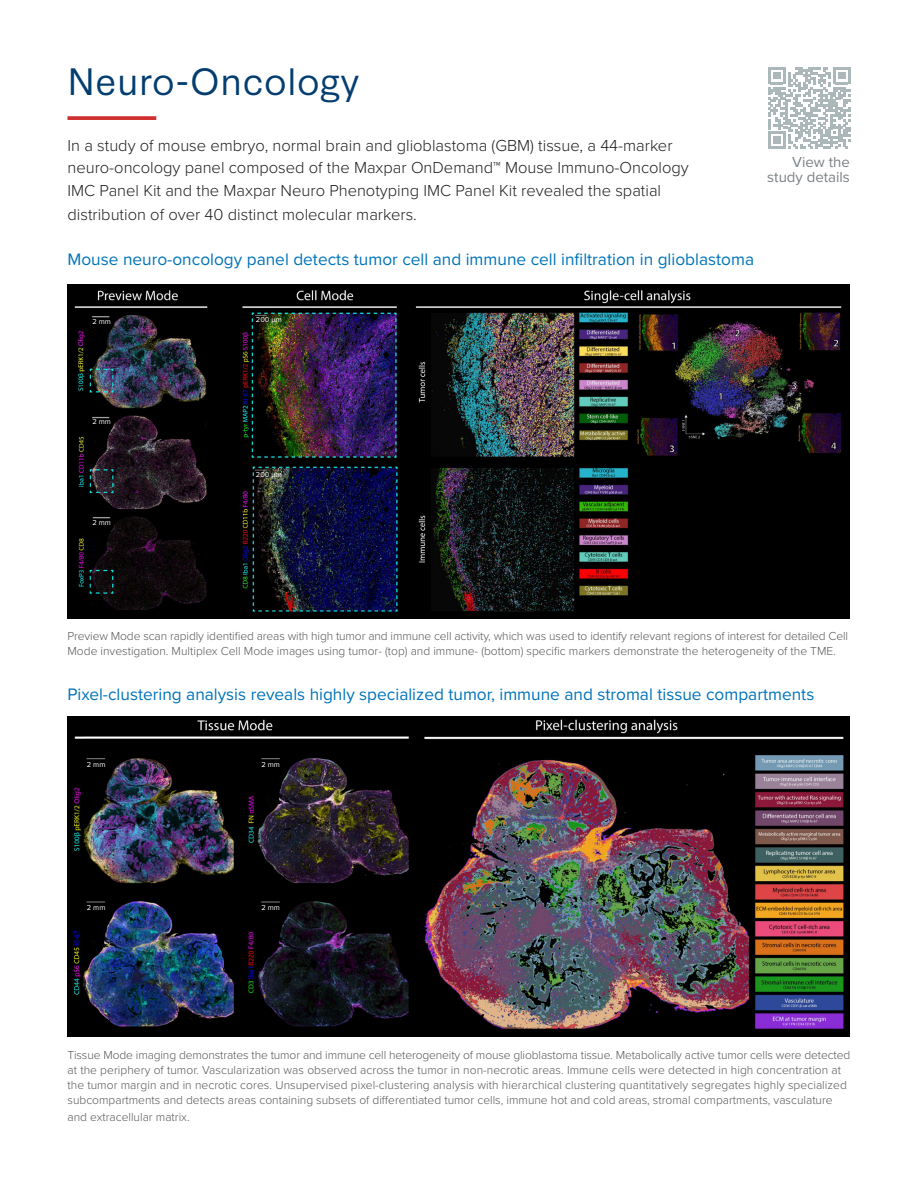
<style>
.page{position:relative;width:918px;height:1188px;background:#fff}
.page>*{position:absolute;margin:0;border:0;box-sizing:border-box;transform-origin:0 0}
.t1{font:36px "Synthese";color:#043e70}
.body{font:17.25px "Proxima Nova";color:#0074ba}
.body-2{font:300 16.5px/22.5px "Proxima Nova";color:#231f20}
.t2{font:15px/15px "Proxima Nova";color:#7b8185;text-align:right}
.t3{font:300 12px/15px "Proxima Nova";color:#57585a}
.t4{font:7.5px "Proxima Nova";color:#fff}
</style>
<div class="page">
<svg style="left:68px;top:116px;width:88px;height:4px"></svg>
<img style="left:68px;top:284px;width:782px;height:334px">
<img style="left:68px;top:717px;width:782px;height:319px">
<svg style="left:768px;top:67px;width:82px;height:82px"></svg>
<div style="left:252px;top:312px;width:40px;height:21px;background:#231f20;opacity:.75"></div>
<div style="left:252px;top:467px;width:40px;height:21px;background:#231f20;opacity:.75"></div>
<p class="t1" style="left:68px;top:51px;width:293px">Neuro-Oncology</p>
<p class="body-2" style="left:68px;top:133px;width:623px">In a study of mouse embryo, normal brain and glioblastoma (GBM) tissue, a 44-marker neuro-oncology panel composed of the Maxpar OnDemand™ Mouse Immuno-Oncology<br>IMC Panel Kit and the Maxpar Neuro Phenotyping IMC Panel Kit revealed the spatial</p>
<p class="body-2" style="left:68px;top:202px;width:351px">distribution of over 40 distinct molecular markers.</p>
<p class="body" style="left:68px;top:246px;width:688px">Mouse neuro-oncology panel detects tumor cell and immune cell infiltration in glioblastoma</p>
<p class="t2" style="left:767px;top:153px;width:84px">View the study details</p>
<p class="t4" style="left:92px;top:316px;width:20px">2 mm</p>
<p class="t4" style="left:256px;top:314px;width:27px">200 μm</p>
<p class="t4" style="left:92px;top:416px;width:20px">2 mm</p>
<p class="t4" style="left:92px;top:517px;width:20px">2 mm</p>
<p class="t4" style="left:256px;top:469px;width:27px">200 μm</p>
<p class="t3" style="left:68px;top:628px;width:782px">Preview Mode scan rapidly identified areas with high tumor and immune cell activity, which was used to identify relevant regions of interest for detailed Cell<br>Mode investigation. Multiplex Cell Mode images using tumor- (top) and immune- (bottom) specific markers demonstrate the heterogeneity of the TME.</p>
<p class="body" style="left:68px;top:682px;width:748px">Pixel-clustering analysis reveals highly specialized tumor, immune and stromal tissue compartments</p>
<p class="t4" style="left:87px;top:759px;width:20px">2 mm</p>
<p class="t4" style="left:87px;top:902px;width:20px">2 mm</p>
<p class="t4" style="left:261px;top:759px;width:20px">2 mm</p>
<p class="t4" style="left:261px;top:902px;width:20px">2 mm</p>
<p class="t3" style="left:68px;top:1047px;width:784px">Tissue Mode imaging demonstrates the tumor and immune cell heterogeneity of mouse glioblastoma tissue. Metabolically active tumor cells were detected at the periphery of tumor. Vascularization was observed across the tumor in non-necrotic areas. Immune cells were detected in high concentration at the tumor margin and in necrotic cores. Unsupervised pixel-clustering analysis with hierarchical clustering quantitatively segregates highly specialized subcompartments and detects areas containing subsets of differentiated tumor cells, immune hot and cold areas, stromal compartments, vasculature</p>
<p class="t3" style="left:68px;top:1109px;width:124px">and extracellular matrix.</p>
</div>
